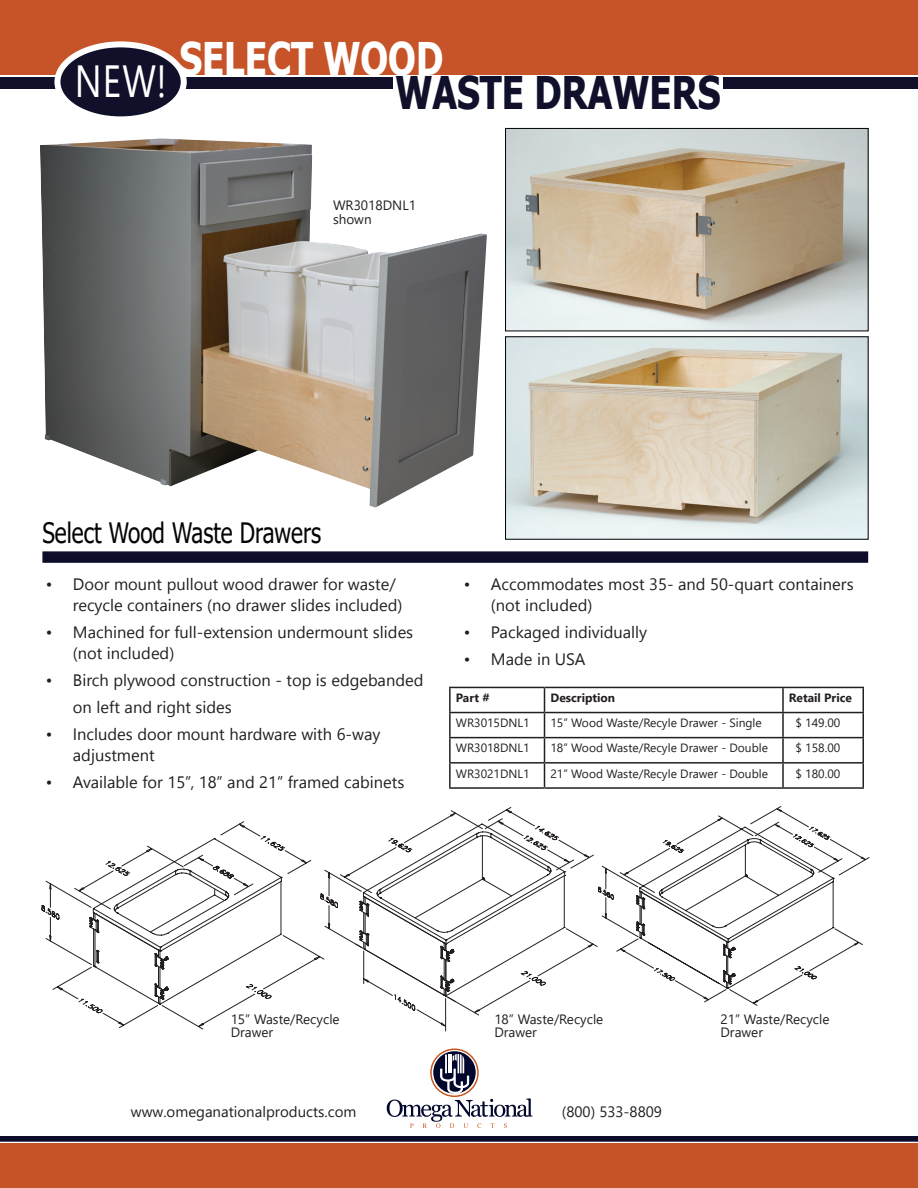
<style>
.page{position:relative;width:918px;height:1188px;background:#fff}
.page>*{position:absolute;margin:0;border:0;box-sizing:border-box;transform-origin:0 0}
.t1{font:700 45px "Tahoma";color:#10102b;scale:.8 1}
.t2{font:700 45px "Tahoma";color:#fff;scale:.8 1}
.t3{font:45px "Segoe UI";color:#fff;scale:.8 1}
.t4{font:28.2px "Tahoma";color:#040503;scale:.8 1}
.t5{font:16.5px/21px "Segoe UI Historic";color:#231f20}
.t6{font:15px "Segoe UI";color:#231f20}
.t7{font:13.5px/13.5px "Segoe UI";color:#231f20}
.t8{font:12px "Segoe UI";color:#231f20}
.t9{font:700 12px "Segoe UI";color:#231f20}
</style>
<div class="page">
<svg style="left:433px;top:1051px;width:43px;height:43px"></svg>
<svg style="left:387px;top:1054px;width:145px;height:74px"></svg>
<img style="left:40px;top:139px;width:447px;height:369px">
<div style="left:0;top:0;width:918px;height:75px;background:#c65428"></div>
<div style="left:0;top:77px;width:392px;height:11px;background:#10102b"></div>
<img style="left:507px;top:130px;width:359px;height:199px">
<div style="left:505px;top:128px;width:363px;height:203px;border:1px solid #000"></div>
<hr style="left:449px;top:687px;width:95px;height:1px;background:#231f20">
<hr style="left:449px;top:688px;width:2px;height:24px;background:#231f20">
<hr style="left:544px;top:687px;width:239px;height:1px;background:#231f20">
<hr style="left:783px;top:687px;width:81px;height:1px;background:#231f20">
<hr style="left:782px;top:688px;width:2px;height:24px;background:#231f20">
<hr style="left:862px;top:688px;width:2px;height:24px;background:#231f20">
<hr style="left:449px;top:712px;width:95px;height:1px;background:#231f20">
<hr style="left:449px;top:713px;width:2px;height:24px;background:#231f20">
<hr style="left:544px;top:712px;width:239px;height:1px;background:#231f20">
<hr style="left:783px;top:712px;width:81px;height:1px;background:#231f20">
<hr style="left:782px;top:713px;width:2px;height:24px;background:#231f20">
<hr style="left:862px;top:713px;width:2px;height:24px;background:#231f20">
<hr style="left:449px;top:737px;width:95px;height:1px;background:#231f20">
<hr style="left:449px;top:738px;width:2px;height:24px;background:#231f20">
<hr style="left:544px;top:737px;width:239px;height:1px;background:#231f20">
<hr style="left:783px;top:737px;width:81px;height:1px;background:#231f20">
<hr style="left:782px;top:738px;width:2px;height:24px;background:#231f20">
<hr style="left:862px;top:738px;width:2px;height:24px;background:#231f20">
<hr style="left:449px;top:762px;width:95px;height:2px;background:#231f20">
<hr style="left:449px;top:764px;width:2px;height:23px;background:#231f20">
<hr style="left:544px;top:762px;width:239px;height:2px;background:#231f20">
<svg style="left:544px;top:688px;width:1px;height:99px"></svg>
<hr style="left:783px;top:762px;width:81px;height:2px;background:#231f20">
<hr style="left:782px;top:764px;width:2px;height:23px;background:#231f20">
<hr style="left:862px;top:764px;width:2px;height:23px;background:#231f20">
<hr style="left:449px;top:787px;width:95px;height:2px;background:#231f20">
<hr style="left:544px;top:787px;width:239px;height:2px;background:#231f20">
<hr style="left:783px;top:787px;width:81px;height:2px;background:#231f20">
<div style="left:42px;top:551px;width:826px;height:12px;background:#0d0d2a;border:2px solid #0d0d2a"></div>
<div style="left:0;top:1144px;width:918px;height:44px;background:#c55328"></div>
<div style="left:57px;top:44px;width:127px;height:75px;background:#10102b;border-radius:50%"></div>
<div style="left:54px;top:41px;width:133px;height:81px;border:6px solid #fff;border-radius:50%"></div>
<svg style="left:41px;top:860px;width:279px;height:170px"></svg>
<svg style="left:88px;top:821px;width:223px;height:185px"></svg>
<svg style="left:320px;top:807px;width:543px;height:224px"></svg>
<div style="left:724px;top:77px;width:194px;height:11px;background:#10102b"></div>
<img style="left:507px;top:339px;width:359px;height:198px">
<hr style="left:0;top:1137px;width:918px;height:4px;background:#0d0d2a">
<h1 class="t3" style="left:75px;top:38px;width:117px">NEW!</h1>
<h1 class="t2" style="left:179px;top:27px;width:331px">SELECT WOOD</h1>
<h1 class="t1" style="left:395px;top:62px;width:408px">WASTE DRAWERS</h1>
<p class="t7" style="left:333px;top:197px;width:84px">WR3018DNL1 shown</p>
<h2 class="t4" style="left:42px;top:514px;width:350px">Select Wood Waste Drawers</h2>
<p class="t5" style="left:73px;top:574px;width:331px;text-indent:-27px">• Door mount pullout wood drawer for waste/ recycle containers (no drawer slides included)</p>
<p class="t5" style="left:73px;top:622px;width:342px;text-indent:-27px">• Machined for full-extension undermount slides (not included)</p>
<p class="t5" style="left:73px;top:667px;width:352px;line-height:27px;text-indent:-27px">• Birch plywood construction - top is edgebanded on left and right sides</p>
<p class="t5" style="left:73px;top:724px;width:309px;text-indent:-27px">• Includes door mount hardware with 6-way adjustment</p>
<p class="t5" style="left:46px;top:772px;width:360px">• Available for 15”, 18” and 21” framed cabinets</p>
<p class="t5" style="left:491px;top:574px;width:364px;text-indent:-27px">• Accommodates most 35- and 50-quart containers (not included)</p>
<p class="t5" style="left:464px;top:622px;width:185px">• Packaged individually</p>
<p class="t5" style="left:464px;top:649px;width:123px">• Made in USA</p>
<p class="t9" style="left:456px;top:687px;width:35px">Part #</p>
<p class="t9" style="left:550px;top:687px;width:66px">Description</p>
<p class="t9" style="left:789px;top:687px;width:65px">Retail Price</p>
<p class="t8" style="left:456px;top:712px;width:75px">WR3015DNL1</p>
<p class="t8" style="left:550px;top:712px;width:213px">15” Wood Waste/Recyle Drawer - Single</p>
<p class="t8" style="left:796px;top:712px;width:46px">$ 149.00</p>
<p class="t8" style="left:456px;top:737px;width:75px">WR3018DNL1</p>
<p class="t8" style="left:550px;top:737px;width:219px">18” Wood Waste/Recyle Drawer - Double</p>
<p class="t8" style="left:796px;top:737px;width:46px">$ 158.00</p>
<p class="t8" style="left:456px;top:762px;width:75px">WR3021DNL1</p>
<p class="t8" style="left:550px;top:762px;width:219px">21” Wood Waste/Recyle Drawer - Double</p>
<p class="t8" style="left:796px;top:762px;width:46px">$ 180.00</p>
<p class="t7" style="left:231px;top:1011px;width:110px">15” Waste/Recycle<br>Drawer</p>
<p class="t7" style="left:494px;top:1011px;width:110px">18” Waste/Recycle<br>Drawer</p>
<p class="t7" style="left:721px;top:1011px;width:110px">21” Waste/Recycle<br>Drawer</p>
<p class="t6" style="left:131px;top:1097px;width:227px">www.omeganationalproducts.com</p>
<p class="t6" style="left:562px;top:1097px;width:102px">(800) 533-8809</p>
</div>
